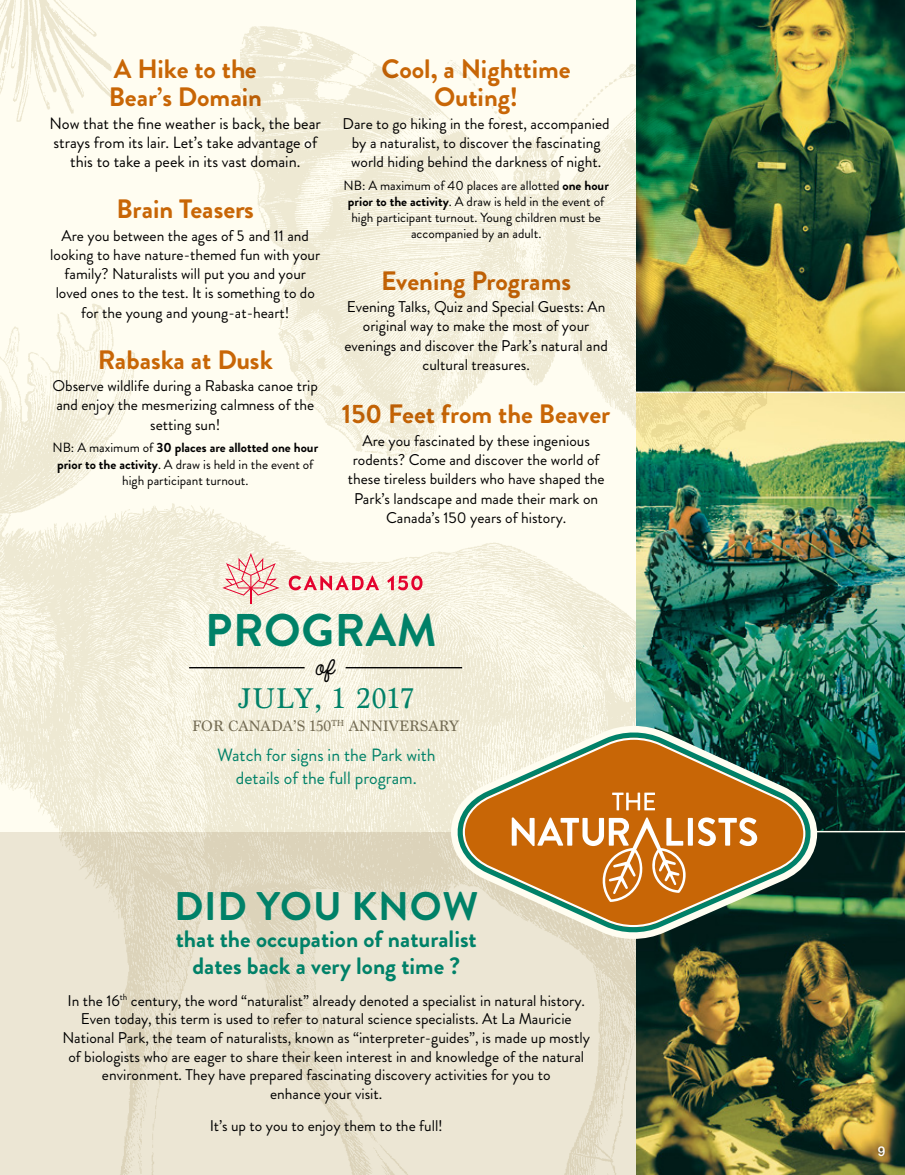
<style>
.page{position:relative;width:905px;height:1175px;background:#fff}
.page>*{position:absolute;margin:0;border:0;box-sizing:border-box;transform-origin:0 0}
.t1{font:700 45.75px "Brandon Grotesque";letter-spacing:.015em;color:#008168}
.t2{font:700 39.9px "Brandon Grotesque";letter-spacing:.02em;color:#008168}
.t3{font:29.7px "Marion";letter-spacing:.04em;color:#008168}
.t4{font:700 26.55px/28px "Brandon Grotesque";color:#c86606}
.t5{font:700 23.7px/26.5px "Brandon Grotesque";color:#008168;text-align:center}
.t6{font:22.5px "Local Brewery";color:#000}
.t7{font:17.7px/22.2px "Brandon Grotesque";color:#008168;text-align:center}
.t8{font:16.2px/19.2px "Brandon Grotesque";color:#000;text-align:center}
.t9{font:15.75px "Marion";color:#746c54}
.t10{font:15.45px/19.2px "Brandon Grotesque";color:#000;text-align:center}
.t11{font:500 13.5px "Helvetica Neue LT Std";color:#fff}
.t12{font:13.35px/16.2px "Brandon Grotesque";color:#000;text-align:center}
.s1{font-weight:700}
</style>
<div class="page">
<div style="left:16px;top:0;width:888px;height:1174px;background:#fffdf1"></div>
<img style="left:0;top:0;width:115px;height:300px">
<img style="left:0;top:300px;width:636px;height:532px">
<svg style="left:0;top:832px;width:636px;height:342px;background:#e8e2ce"></svg>
<img style="left:636px;top:393px;width:268px;height:438px">
<img style="left:636px;top:832px;width:268px;height:342px">
<img style="left:636px;top:0;width:268px;height:391px">
<hr style="left:189px;top:667px;width:115px;height:1px;background:#000">
<hr style="left:345px;top:667px;width:117px;height:1px;background:#000">
<svg style="left:289px;top:575px;width:90px;height:15px"></svg>
<svg style="left:387px;top:575px;width:35px;height:15px"></svg>
<svg style="left:222px;top:553px;width:57px;height:51px"></svg>
<svg style="left:451px;top:726px;width:366px;height:212px"></svg>
<svg style="left:451px;top:730px;width:366px;height:204px"></svg>
<svg style="left:463px;top:737px;width:342px;height:190px;background:#a9874e"></svg>
<div style="left:687px;top:818px;width:6px;height:27px;background:#fff"></div>
<svg style="left:698px;top:817px;width:59px;height:29px"></svg>
<svg style="left:511px;top:817px;width:176px;height:85px"></svg>
<svg style="left:612px;top:792px;width:43px;height:18px"></svg>
<img style="left:241px;top:23px;width:535px;height:436px">
<h3 class="t4" style="left:109px;top:55px;width:155px">A Hike to the<br>Bear’s Domain</h3>
<p class="t8" style="left:50px;top:114px;width:273px">Now that the fine weather is back, the bear strays from its lair. Let’s take advantage of this to take a peek in its vast domain.</p>
<h3 class="t4" style="left:117px;top:195px;width:139px">Brain Teasers</h3>
<p class="t10" style="left:50px;top:226px;width:271px">Are you between the ages of 5 and 11 and looking to have nature-themed fun with your family? Naturalists will put you and your loved ones to the test. It is something to do for the young and young-at-heart!</p>
<h3 class="t4" style="left:98px;top:346px;width:176px">Rabaska at Dusk</h3>
<p class="t10" style="left:53px;top:376px;width:267px">Observe wildlife during a Rabaska canoe trip and enjoy the mesmerizing calmness of the setting sun!</p>
<p class="t12" style="left:52px;top:440px;width:267px">NB: A maximum of <span class="s1">30 places are allotted one hour prior to the activity</span>. A draw is held in the event of high participant turnout.</p>
<h3 class="t4" style="left:381px;top:55px;width:191px;text-align:center">Cool, a Nighttime<br>Outing!</h3>
<p class="t10" style="left:342px;top:114px;width:268px">Dare to go hiking in the forest, accompanied by a naturalist, to discover the fascinating world hiding behind the darkness of night.</p>
<p class="t12" style="left:343px;top:177px;width:267px">NB: A maximum of 40 places are allotted <span class="s1">one hour prior to the activity</span>. A draw is held in the event of high participant turnout. Young children must be accompanied by an adult.</p>
<h3 class="t4" style="left:381px;top:267px;width:191px">Evening Programs</h3>
<p class="t10" style="left:344px;top:297px;width:265px">Evening Talks, Quiz and Special Guests: An original way to make the most of your evenings and discover the Park’s natural and cultural treasures.</p>
<h3 class="t4" style="left:342px;top:401px;width:270px">150 Feet from the Beaver</h3>
<p class="t10" style="left:348px;top:431px;width:258px">Are you fascinated by these ingenious rodents? Come and discover the world of these tireless builders who have shaped the Park’s landscape and made their mark on Canada’s 150 years of history.</p>
<h1 class="t1" style="left:205px;top:598px;width:233px">PROGRAM</h1>
<h3 class="t6" style="left:316px;top:659px;width:20px">of</h3>
<h3 class="t3" style="left:238px;top:681px;width:177px">JULY, 1 2017</h3>
<p class="t9" style="left:192px;top:716px;width:268px">FOR CANADA’S 150<sup>TH</sup> ANNIVERSARY</p>
<p class="t7" style="left:217px;top:744px;width:220px">Watch for signs in the Park with details of the full program.</p>
<h2 class="t2" style="left:174px;top:878px;width:306px">DID YOU KNOW</h2>
<h3 class="t5" style="left:176px;top:926px;width:302px">that the occupation of naturalist dates back a very long time ?</h3>
<p class="t10" style="left:63px;top:991px;width:529px;line-height:18.6px">In the 16<sup>th</sup> century, the word “naturalist” already denoted a specialist in natural history.<br>Even today, this term is used to refer to natural science specialists. At La Mauricie National Park, the team of naturalists, known as “interpreter-guides”, is made up mostly of biologists who are eager to share their keen interest in and knowledge of the natural environment. They have prepared fascinating discovery activities for you to<br>enhance your visit.</p>
<p class="t10" style="left:210px;top:1116px;width:235px">It’s up to you to enjoy them to the full!</p>
<p class="t11" style="left:877px;top:1142px;width:9px">9</p>
</div>
